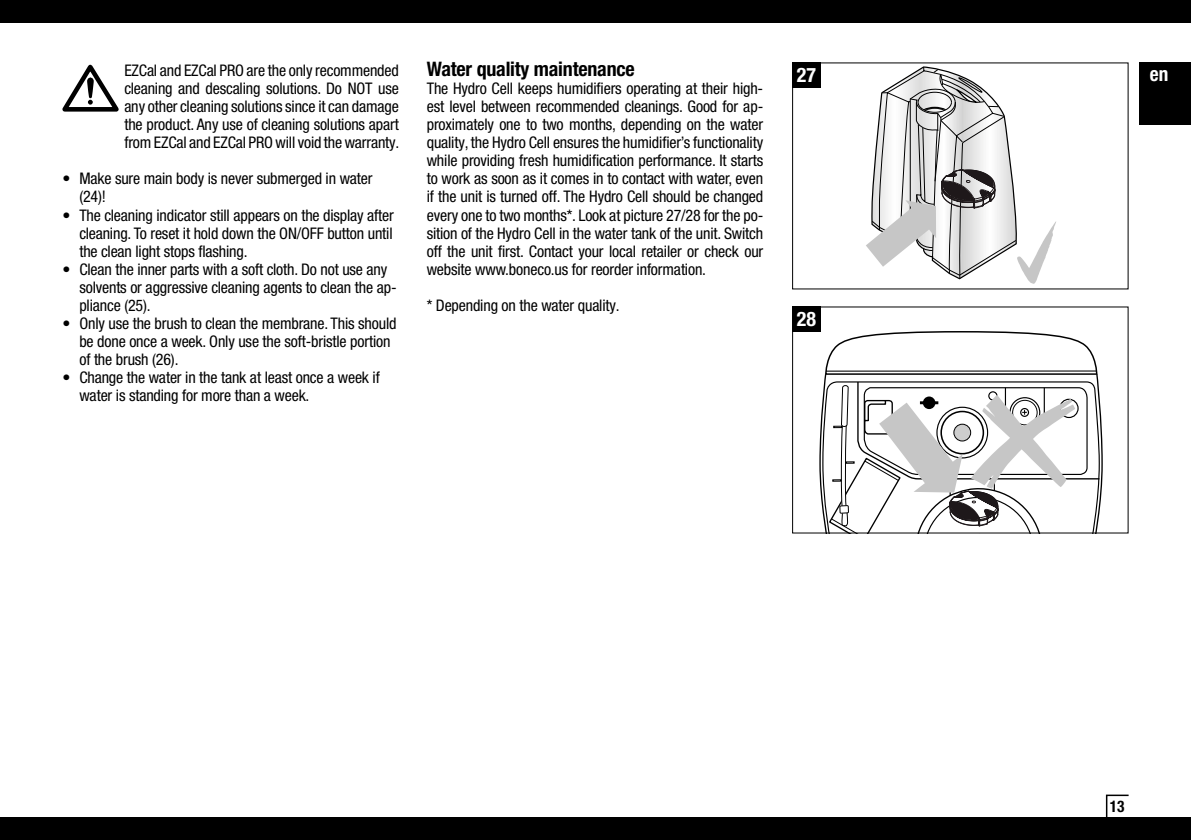
<style>
.page{position:relative;width:1191px;height:840px;background:#fff}
.page>*{position:absolute;margin:0;border:0;box-sizing:border-box;transform-origin:0 0}
.t1{font:700 condensed 20px "Helvetica Neue LTW1 G";letter-spacing:-.01em;color:#000}
.t2{font:700 condensed 20px "Helvetica Neue LTW1 G";color:#fff}
.t3{font:700 condensed 20px "Helvetica Neue LTW1 G";color:#fff;scale:.96 1}
.t4{font:condensed 16px/18px "Helvetica Neue LTW1 G";letter-spacing:-.01em;color:#000}
.t5{font:700 condensed 16px "Helvetica Neue LTW1 G";color:#000;scale:.96 1}
</style>
<div class="page">
<div style="left:0;top:0;width:1191px;height:23px;background:#000"></div>
<div style="left:0;top:816px;width:1191px;height:23px;background:#000"></div>
<svg style="left:1105px;top:794px;width:25px;height:23px"></svg>
<div style="left:1140px;top:62px;width:51px;height:63px;background:#000"></div>
<svg style="left:62px;top:65px;width:57px;height:46px"></svg>
<svg style="left:866px;top:66px;width:190px;height:217px"></svg>
<div style="left:792px;top:62px;width:29px;height:26px;background:#000"></div>
<svg style="left:819px;top:403px;width:284px;height:104px"></svg>
<svg style="left:824px;top:331px;width:276px;height:200px"></svg>
<div style="left:792px;top:306px;width:29px;height:26px;background:#000"></div>
<p class="t1" style="left:427px;top:57px;width:210px">Water quality maintenance</p>
<p class="t4" style="left:427px;top:80px;width:338px;text-align:justify">The Hydro Cell keeps humidifiers operating at their high&shy;est level between recommended cleanings. Good for ap&shy;proximately one to two months, depending on the water quality, the Hydro Cell ensures the humidifier’s functionality while providing fresh humidification performance. It starts to work as soon as it comes in to contact with water, even if the unit is turned off. The Hydro Cell should be changed every one to two months*. Look at picture 27/28 for the po&shy;sition of the Hydro Cell in the water tank of the unit. Switch off the unit first. Contact your local retailer or check our website www.boneco.us for reorder information.</p>
<p class="t4" style="left:427px;top:296px;width:194px">* Depending on the water quality.</p>
<p class="t4" style="left:124px;top:62px;width:276px">EZCal and EZCal PRO are the only recommended</p>
<p class="t3" style="left:1150px;top:62px;width:21px">en</p>
<p class="t4" style="left:124px;top:80px;width:276px;text-align:justify">cleaning and descaling solutions. Do NOT use any other cleaning solutions since it can damage the product. Any use of cleaning solutions apart from EZCal and EZCal PRO will void the warranty.</p>
<p class="t4" style="left:79px;top:170px;width:295px;text-indent:-17px">• Make sure main body is never submerged in water (24)!</p>
<p class="t4" style="left:79px;top:206px;width:316px;text-align:justify;text-indent:-17px">• The cleaning indicator still appears on the display after cleaning. To reset it hold down the ON/OFF button until the clean light stops flashing.</p>
<p class="t4" style="left:79px;top:260px;width:319px;text-indent:-17px">• Clean the inner parts with a soft cloth. Do not use any solvents or aggressive cleaning agents to clean the ap&shy;pliance (25).</p>
<p class="t4" style="left:79px;top:314px;width:319px;text-indent:-17px">• Only use the brush to clean the membrane. This should be done once a week. Only use the soft-bristle portion of the brush (26).</p>
<p class="t4" style="left:79px;top:368px;width:302px;text-indent:-17px">• Change the water in the tank at least once a week if water is standing for more than a week.</p>
<p class="t2" style="left:797px;top:63px;width:21px">27</p>
<p class="t2" style="left:797px;top:307px;width:21px">28</p>
<p class="t5" style="left:1110px;top:795px;width:17px">13</p>
</div>
